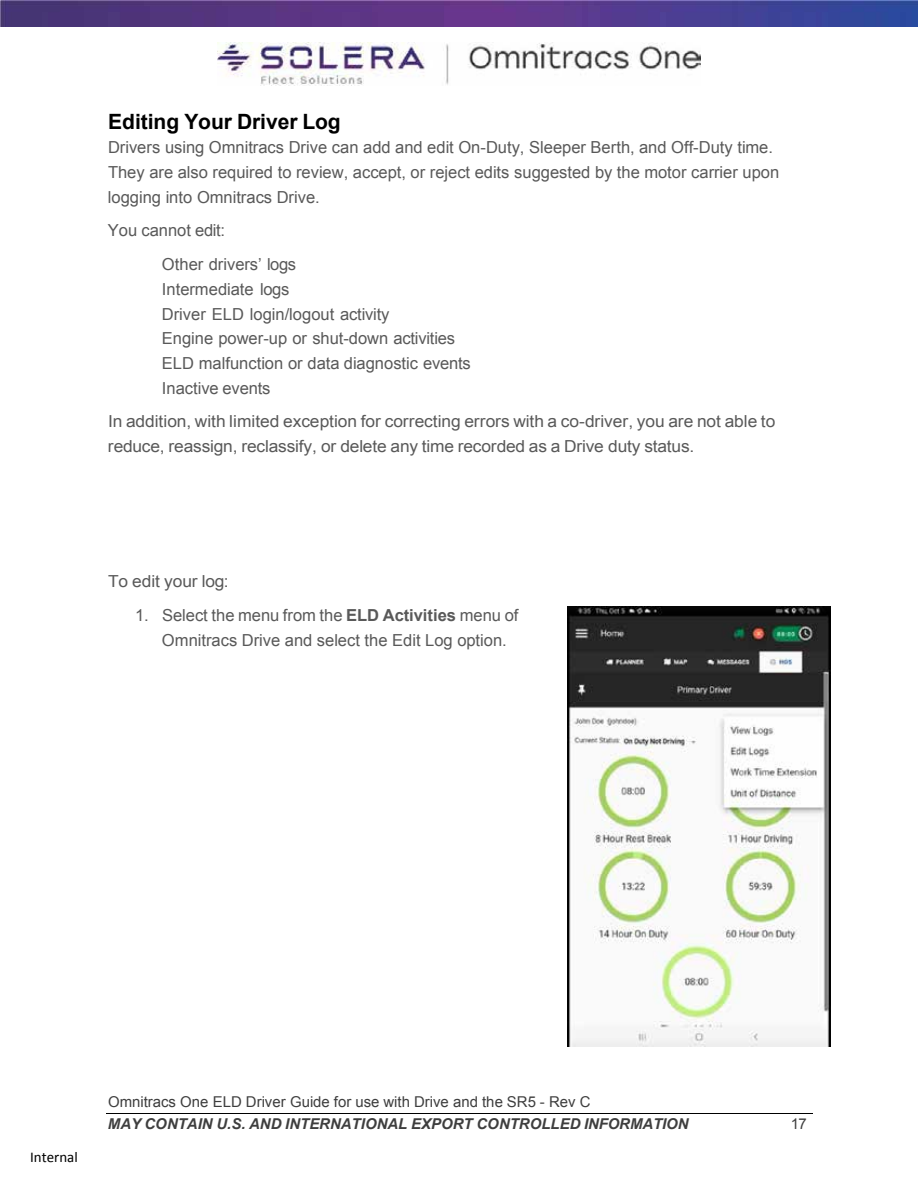
<style>
.page{position:relative;width:918px;height:1188px;background:#fff}
.page>*{position:absolute;margin:0;border:0;box-sizing:border-box;transform-origin:0 0}
.t1{font:700 21px "Arial";letter-spacing:-.005em;color:#000}
.t2{font:16.5px/24.8px "Arial";color:#595959}
.t3{font:16.5px/24.6px "Arial";color:#595959;scale:1.05 1}
.t4{font:15px "Arial";color:#3e3e3e}
.t5{font:italic 700 15px "Arial";color:#3e3e3e}
.t6{font:15px "Calibri";color:#000}
.s1{font-weight:700}
</style>
<div class="page">
<hr style="left:106px;top:1113px;width:706px;height:1px;background:#000">
<img style="left:0;top:0;width:918px;height:27px">
<img style="left:217px;top:42px;width:483px;height:43px">
<img style="left:568px;top:606px;width:263px;height:440px">
<p class="t1" style="left:108px;top:108px;width:234px">Editing Your Driver Log</p>
<p class="t2" style="left:108px;top:135px;width:673px">Drivers using Omnitracs Drive can add and edit On-Duty, Sleeper Berth, and Off-Duty time.<br>They are also required to review, accept, or reject edits suggested by the motor carrier upon logging into Omnitracs Drive.</p>
<p class="t2" style="left:162px;top:214px;width:136px;line-height:33.6px;text-indent:-54px">You cannot edit:<br>Other drivers’ logs</p>
<p class="t2" style="left:162px;top:277px;width:311px">Intermediate logs<br>Driver ELD login/logout activity<br>Engine power-up or shut-down activities<br>ELD malfunction or data diagnostic events<br>Inactive events</p>
<p class="t3" style="left:108px;top:409px;width:637px">In addition, with limited exception for correcting errors with a co-driver, you are not able to reduce, reassign, reclassify, or delete any time recorded as a Drive duty status.</p>
<p class="t3" style="left:108px;top:569px;width:116px">To edit your log:</p>
<p class="t2" style="left:162px;top:603px;width:358px;text-indent:-27px">1. Select the menu from the <span class="s1">ELD Activities</span> menu of<br>Omnitracs Drive and select the Edit Log option.</p>
<p class="t6" style="left:30px;top:1146px;width:49px">Internal</p>
<p class="t4" style="left:108px;top:1092px;width:484px">Omnitracs One ELD Driver Guide for use with Drive and the SR5 - Rev C</p>
<p class="t5" style="left:108px;top:1114px;width:582px">MAY CONTAIN U.S. AND INTERNATIONAL EXPORT CONTROLLED INFORMATION</p>
<p class="t4" style="left:791px;top:1114px;width:18px">17</p>
</div>
